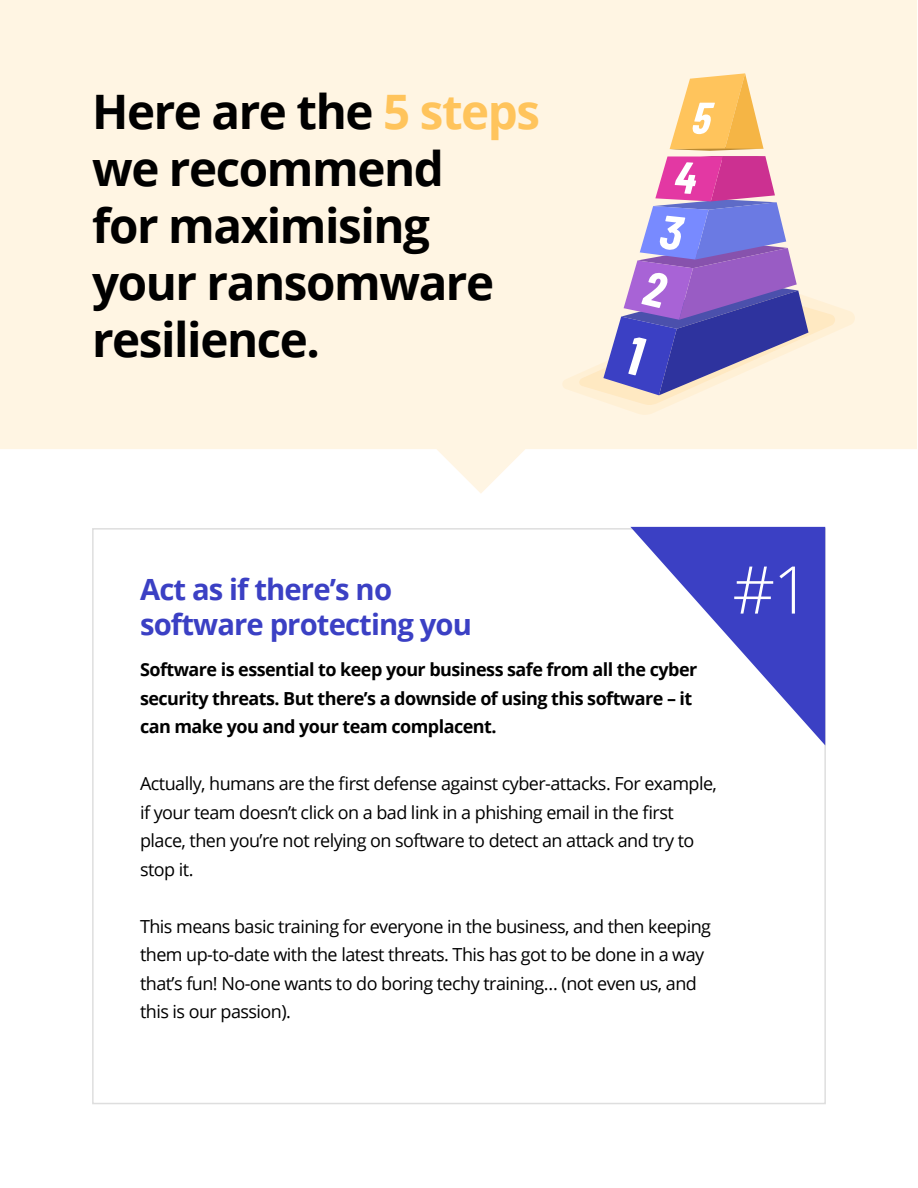
<style>
.page{position:relative;width:918px;height:1188px;background:#fff}
.page>*{position:absolute;margin:0;border:0;box-sizing:border-box;transform-origin:0 0}
.t1{font:300 65.85px "Open Sans";color:#fff}
.t2{font:700 47.55px/57px "Open Sans";letter-spacing:-.03em;color:#000}
.t3{font:700 29.25px/35.1px "Open Sans";letter-spacing:-.03em;color:#3b40c4}
.t4{font:18px/28.5px "Open Sans";letter-spacing:-.03em;color:#000}
.t5{font:700 18px/28.5px "Open Sans";letter-spacing:-.03em;color:#000}
.s1{color:#ffc45c}
</style>
<div class="page">
<svg style="left:0;top:0;width:917px;height:493px;background:#fff6e6"></svg>
<svg style="left:562px;top:73px;width:293px;height:342px;background:#d3bfcf"></svg>
<svg style="left:630px;top:527px;width:195px;height:218px"></svg>
<h2 class="t2" style="left:92px;top:82px;width:450px">Here are the <span class="s1">5 steps </span>we recommend<br>for maximising your ransomware resilience.</h2>
<h3 class="t3" style="left:140px;top:571px;width:334px">Act as if there’s no software protecting you</h3>
<p class="t5" style="left:140px;top:655px;width:559px">Software is essential to keep your business safe from all the cyber security threats. But there’s a downside of using this software – it can make you and your team complacent.</p>
<p class="t4" style="left:140px;top:769px;width:578px">Actually, humans are the first defense against cyber-attacks. For example, if your team doesn’t click on a bad link in a phishing email in the first place, then you’re not relying on software to detect an attack and try to stop it.</p>
<p class="t4" style="left:140px;top:912px;width:573px">This means basic training for everyone in the business, and then keeping them up-to-date with the latest threats. This has got to be done in a way that’s fun! No-one wants to do boring techy training… (not even us, and this is our passion).</p>
<h1 class="t1" style="left:732px;top:545px;width:80px">#1</h1>
</div>
